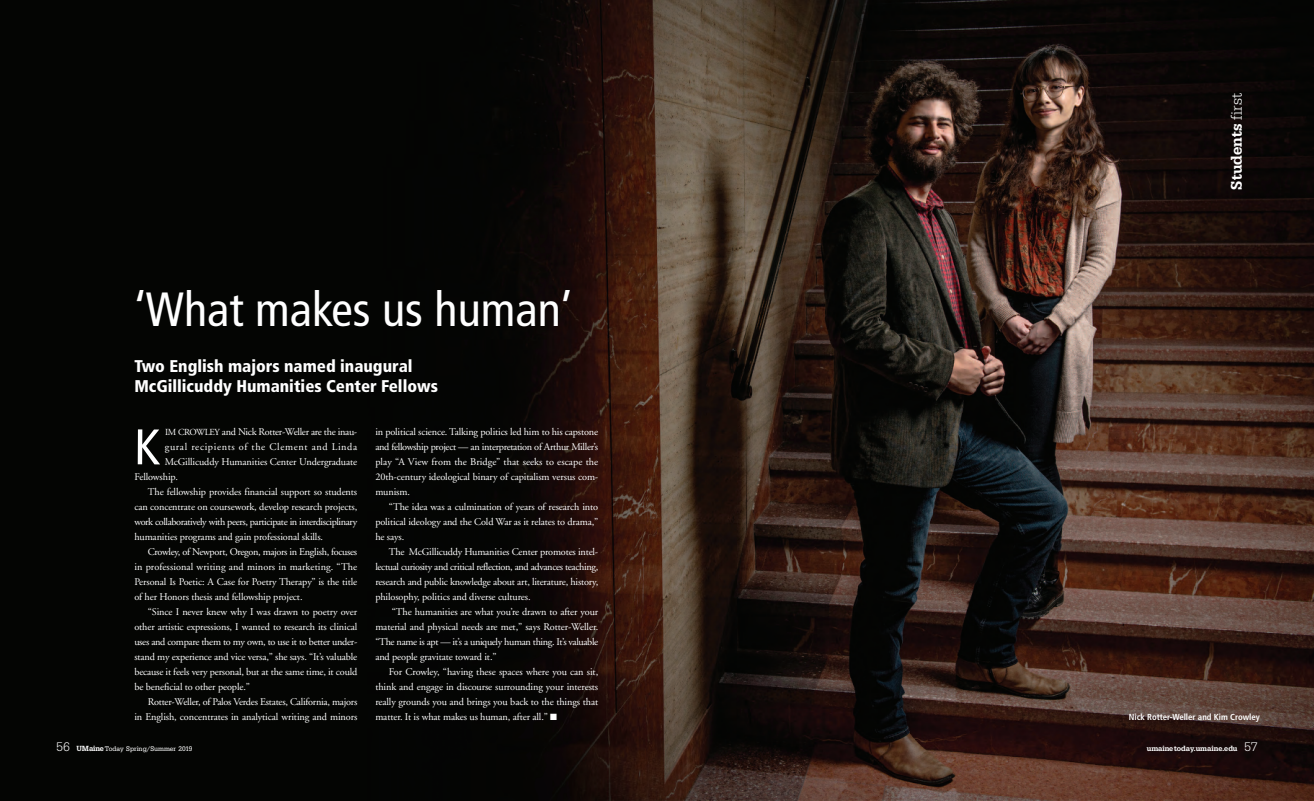
<style>
.page{position:relative;width:1314px;height:801px;background:#fff}
.page>*{position:absolute;margin:0;border:0;box-sizing:border-box;transform-origin:0 0}
.t1{font:condensed 50px "Frutiger";color:#fff}
.t2{font:condensed 48px "Frutiger";color:#fff}
.t3{font:900 condensed 17px/20.4px "Frutiger";color:#fff}
.t4{font:16px "URW Egyptienne T Medi Narr";color:#fff}
.t5{font:10.2px/15px "Adobe Garamond";letter-spacing:-.01em;color:#fff;text-align:justify}
.t6{font:10.2px "Adobe Garamond";letter-spacing:-.03em;color:#fff}
.t7{font:10.2px "Adobe Garamond";letter-spacing:-.04em;color:#fff}
.t8{font:10.2px "Adobe Garamond";letter-spacing:.06em;color:#fff}
.t9{font:700 condensed 8.8px "Frutiger";color:#fff}
.t10{font:7.8px "URW Egyptienne T Medi Narr";color:#fff}
.t11{font:7px "URW Egyptienne T Regu Narr";color:#fff}
.s1{font-size:9.2px}
.s2{font-family:"URW Egyptienne T Ligh Narr"}
.s3{font-family:"URW Egyptienne T Ligh";font-size:13px}
.s4{font-family:"URW Egyptienne T Medi Narr";font-size:7.8px}
</style>
<div class="page">
<img style="left:0;top:0;width:1314px;height:800px">
<h2 class="t2" style="left:134px;top:290px;width:440px">‘What makes us human’</h2>
<h3 class="t3" style="left:134px;top:357px;width:305px">Two English majors named inaugural<br>McGillicuddy Humanities Center Fellows</h3>
<p class="t6" style="left:165px;top:428px;width:194px"><span class="s1">IM CROWLEY</span> and Nick Rotter-Weller are the inau-</p>
<p class="t8" style="left:165px;top:443px;width:194px">gural recipients of the Clement and Linda</p>
<p class="t5" style="left:165px;top:455px;width:194px">McGillicuddy Humanities Center Undergraduate</p>
<p class="t5" style="left:134px;top:470px;width:45px">Fellowship.</p>
<p class="t5" style="left:148px;top:485px;width:211px">The fellowship provides financial support so students</p>
<p class="t5" style="left:134px;top:500px;width:224px">can concentrate on coursework, develop research projects,</p>
<p class="t7" style="left:134px;top:518px;width:224px">work collaboratively with peers, participate in interdisciplinary</p>
<p class="t5" style="left:134px;top:530px;width:190px">humanities programs and gain professional skills.</p>
<p class="t6" style="left:148px;top:548px;width:211px">Crowley, of Newport, Oregon, majors in English, focuses</p>
<p class="t5" style="left:134px;top:560px;width:224px">in professional writing and minors in marketing. “The</p>
<p class="t5" style="left:134px;top:575px;width:224px">Personal Is Poetic: A Case for Poetry Therapy” is the title</p>
<p class="t5" style="left:134px;top:590px;width:170px">of her Honors thesis and fellowship project.</p>
<p class="t5" style="left:148px;top:605px;width:211px">“Since I never knew why I was drawn to poetry over</p>
<p class="t5" style="left:134px;top:620px;width:224px">other artistic expressions, I wanted to research its clinical</p>
<p class="t6" style="left:134px;top:638px;width:224px">uses and compare them to my own, to use it to better under-</p>
<p class="t5" style="left:134px;top:650px;width:224px">stand my experience and vice versa,” she says. “It’s valuable</p>
<p class="t5" style="left:134px;top:665px;width:224px">because it feels very personal, but at the same time, it could</p>
<p class="t5" style="left:134px;top:680px;width:117px">be beneficial to other people.”</p>
<p class="t5" style="left:148px;top:695px;width:211px">Rotter-Weller, of Palos Verdes Estates, California, majors</p>
<p class="t5" style="left:134px;top:710px;width:224px">in English, concentrates in analytical writing and minors</p>
<h1 class="t1" style="left:134px;top:427px;width:27px">K</h1>
<p class="t5" style="left:375px;top:425px;width:224px">in political science. Talking politics led him to his capstone and fellowship project — an interpretation of Arthur Miller’s play “A View from the Bridge” that seeks to escape the 20th-century ideological binary of capitalism versus com&shy;munism.</p>
<p class="t5" style="left:375px;top:500px;width:224px;text-indent:13px">“The idea was a culmination of years of research into political ideology and the Cold War as it relates to drama,” he says.</p>
<p class="t5" style="left:375px;top:545px;width:224px;text-indent:13px">The McGillicuddy Humanities Center promotes intel&shy;lectual curiosity and critical reflection, and advances teaching, research and public knowledge about art, literature, history, philosophy, politics and diverse cultures.</p>
<p class="t5" style="left:375px;top:605px;width:224px;text-indent:16px">“The humanities are what you’re drawn to after your material and physical needs are met,” says Rotter-Weller. “The name is apt — it’s a uniquely human thing. It’s valuable and people gravitate toward it.”</p>
<p class="t5" style="left:375px;top:665px;width:224px;text-indent:13px">For Crowley, “having these spaces where you can sit, think and engage in discourse surrounding your interests really grounds you and brings you back to the things that matter. It is what makes us human, after all.” ■</p>
<h3 class="t4" style="left:1227px;top:190px;width:98px;rotate:-90deg">Students <span class="s2">first</span></h3>
<p class="t9" style="left:1129px;top:713px;width:133px">Nick Rotter-Weller and Kim Crowley</p>
<p class="t11" style="left:56px;top:745px;width:138px"><span class="s3">56</span> <span class="s4">UMaine</span>Today Spring/Summer 2019</p>
<p class="t10" style="left:1147px;top:744px;width:113px">umainetoday.umaine.edu <span class="s3">57</span></p>
</div>
